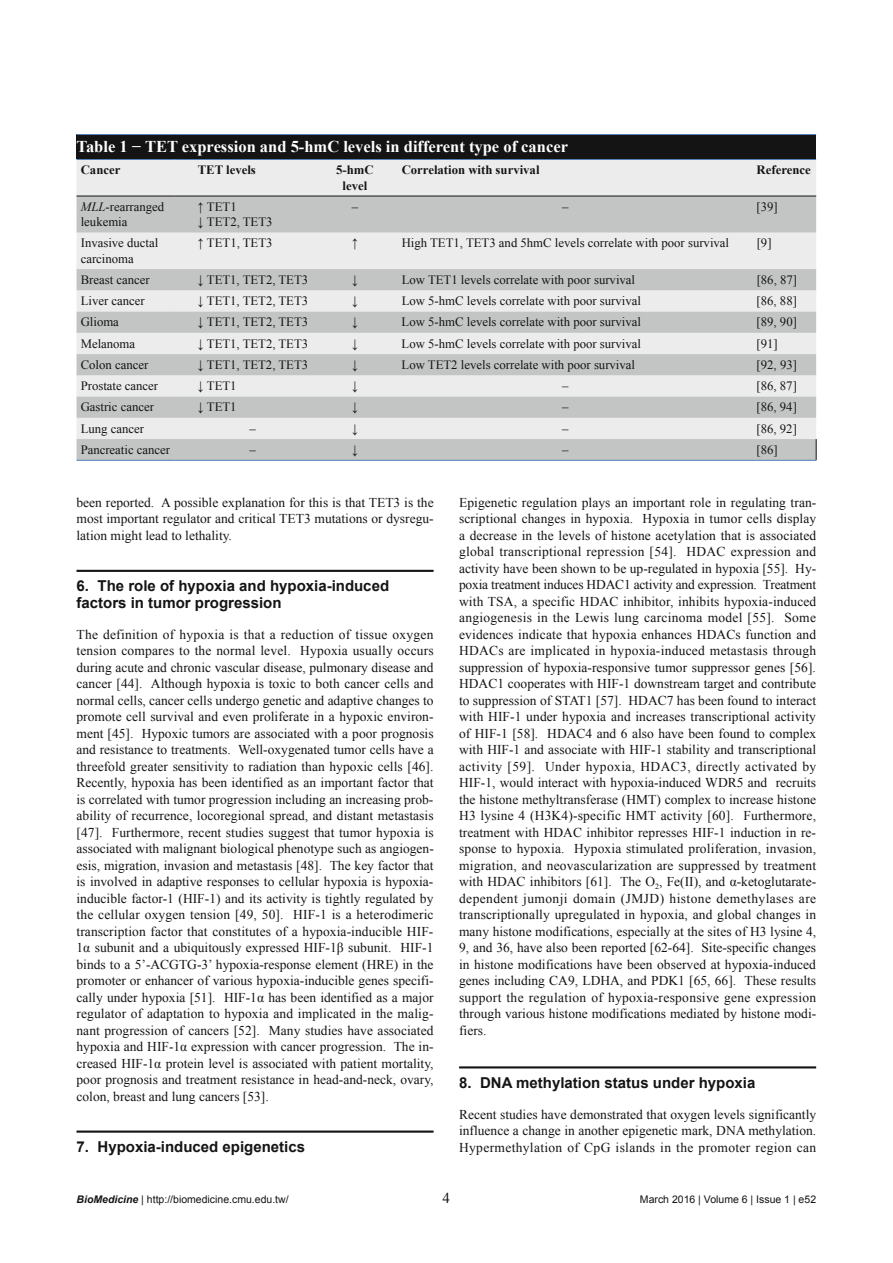
<style>
.page{position:relative;width:893px;height:1263px;background:#fff}
.page>*{position:absolute;margin:0;border:0;box-sizing:border-box;transform-origin:0 0}
.t1{font:700 16.5px "Times New Roman";color:#fff}
.t2{font:700 15px/16.5px "Arial";color:#131413}
.t3{font:15px "Times New Roman";color:#131413}
.t4{font:13.5px/16.5px "Times New Roman";color:#131413;text-align:justify}
.t5{font:12.75px/15.3px "Times New Roman";color:#131413}
.t6{font:700 12.75px/15.3px "Times New Roman";color:#131413;text-align:center}
.t7{font:10.5px "Arial";color:#131413}
.s1{font-style:italic}
.s2{font-weight:700;font-style:italic}
</style>
<div class="page">
<hr style="left:77px;top:570px;width:357px;height:2px;background:#131413">
<hr style="left:77px;top:1131px;width:357px;height:2px;background:#131413">
<hr style="left:459px;top:1066px;width:357px;height:3px;background:#131413">
<div style="left:77px;top:135px;width:739px;height:24px;background:#131413"></div>
<div style="left:77px;top:160px;width:739px;height:36px;background:#ececec"></div>
<svg style="left:77px;top:197px;width:739px;height:263px;background:#d5d6d6"></svg>
<hr style="left:77px;top:134px;width:97px;height:1px;background:#5680b7">
<hr style="left:174px;top:134px;width:642px;height:1px;background:#5680b7">
<hr style="left:77px;top:159px;width:97px;height:1px;background:#5680b7">
<hr style="left:174px;top:159px;width:642px;height:1px;background:#5680b7">
<hr style="left:77px;top:196px;width:97px;height:1px;background:#131413">
<hr style="left:174px;top:196px;width:642px;height:1px;background:#131413">
<svg style="left:816px;top:439px;width:1px;height:21px"></svg>
<hr style="left:77px;top:460px;width:97px;height:1px;background:#5680b7">
<hr style="left:174px;top:460px;width:642px;height:1px;background:#5680b7">
<p class="t1" style="left:77px;top:138px;width:493px">Table 1 − TET expression and 5-hmC levels in different type of cancer</p>
<p class="t6" style="left:81px;top:162px;width:41px">Cancer</p>
<p class="t6" style="left:198px;top:162px;width:60px">TET levels</p>
<p class="t6" style="left:336px;top:162px;width:39px">5-hmC level</p>
<p class="t6" style="left:402px;top:162px;width:139px">Correlation with survival</p>
<p class="t6" style="left:757px;top:162px;width:56px">Reference</p>
<p class="t5" style="left:81px;top:199px;width:85px"><span class="s1">MLL</span>-rearranged leukemia</p>
<p class="t5" style="left:198px;top:199px;width:76px">↑ TET1<br>↓ TET2, TET3</p>
<p class="t5" style="left:352px;top:199px;width:8px">–</p>
<p class="t5" style="left:562px;top:199px;width:8px">–</p>
<p class="t5" style="left:757px;top:199px;width:23px">[39]</p>
<p class="t5" style="left:81px;top:235px;width:79px">Invasive ductal carcinoma</p>
<p class="t5" style="left:198px;top:235px;width:76px">↑ TET1, TET3</p>
<p class="t5" style="left:352px;top:235px;width:8px">↑</p>
<p class="t5" style="left:402px;top:235px;width:329px">High TET1, TET3 and 5hmC levels correlate with poor survival</p>
<p class="t5" style="left:757px;top:235px;width:16px">[9]</p>
<p class="t5" style="left:81px;top:272px;width:71px">Breast cancer</p>
<p class="t5" style="left:198px;top:272px;width:112px">↓ TET1, TET2, TET3</p>
<p class="t5" style="left:352px;top:272px;width:8px">↓</p>
<p class="t5" style="left:402px;top:272px;width:235px">Low TET1 levels correlate with poor survival</p>
<p class="t5" style="left:757px;top:272px;width:42px">[86, 87]</p>
<p class="t5" style="left:81px;top:293px;width:66px">Liver cancer</p>
<p class="t5" style="left:198px;top:293px;width:112px">↓ TET1, TET2, TET3</p>
<p class="t5" style="left:352px;top:293px;width:8px">↓</p>
<p class="t5" style="left:402px;top:293px;width:241px">Low 5-hmC levels correlate with poor survival</p>
<p class="t5" style="left:756px;top:293px;width:42px">[86, 88]</p>
<p class="t5" style="left:81px;top:314px;width:40px">Glioma</p>
<p class="t5" style="left:198px;top:314px;width:112px">↓ TET1, TET2, TET3</p>
<p class="t5" style="left:352px;top:314px;width:8px">↓</p>
<p class="t5" style="left:402px;top:314px;width:241px">Low 5-hmC levels correlate with poor survival</p>
<p class="t5" style="left:756px;top:314px;width:42px">[89, 90]</p>
<p class="t5" style="left:81px;top:336px;width:56px">Melanoma</p>
<p class="t5" style="left:198px;top:336px;width:112px">↓ TET1, TET2, TET3</p>
<p class="t5" style="left:352px;top:336px;width:8px">↓</p>
<p class="t5" style="left:402px;top:336px;width:241px">Low 5-hmC levels correlate with poor survival</p>
<p class="t5" style="left:757px;top:336px;width:23px">[91]</p>
<p class="t5" style="left:81px;top:357px;width:69px">Colon cancer</p>
<p class="t5" style="left:198px;top:357px;width:112px">↓ TET1, TET2, TET3</p>
<p class="t5" style="left:352px;top:357px;width:8px">↓</p>
<p class="t5" style="left:402px;top:357px;width:235px">Low TET2 levels correlate with poor survival</p>
<p class="t5" style="left:756px;top:357px;width:42px">[92, 93]</p>
<p class="t5" style="left:81px;top:378px;width:79px">Prostate cancer</p>
<p class="t5" style="left:198px;top:378px;width:41px">↓ TET1</p>
<p class="t5" style="left:352px;top:378px;width:8px">↓</p>
<p class="t5" style="left:562px;top:378px;width:8px">–</p>
<p class="t5" style="left:756px;top:378px;width:42px">[86, 87]</p>
<p class="t5" style="left:81px;top:399px;width:75px">Gastric cancer</p>
<p class="t5" style="left:198px;top:399px;width:41px">↓ TET1</p>
<p class="t5" style="left:352px;top:399px;width:8px">↓</p>
<p class="t5" style="left:562px;top:399px;width:8px">–</p>
<p class="t5" style="left:756px;top:399px;width:42px">[86, 94]</p>
<p class="t5" style="left:81px;top:421px;width:65px">Lung cancer</p>
<p class="t5" style="left:250px;top:421px;width:8px">–</p>
<p class="t5" style="left:352px;top:421px;width:8px">↓</p>
<p class="t5" style="left:562px;top:421px;width:8px">–</p>
<p class="t5" style="left:756px;top:421px;width:42px">[86, 92]</p>
<p class="t5" style="left:81px;top:442px;width:91px">Pancreatic cancer</p>
<p class="t5" style="left:250px;top:442px;width:8px">–</p>
<p class="t5" style="left:352px;top:442px;width:8px">↓</p>
<p class="t5" style="left:562px;top:442px;width:8px">–</p>
<p class="t5" style="left:756px;top:442px;width:23px">[86]</p>
<p class="t4" style="left:77px;top:494px;width:359px">been reported. A possible explanation for this is that TET3 is the most important regulator and critical TET3 mutations or dysregu&shy;lation might lead to lethality.</p>
<p class="t2" style="left:77px;top:578px;width:314px">6. The role of hypoxia and hypoxia-induced factors in tumor progression</p>
<p class="t4" style="left:77px;top:626px;width:359px">The definition of hypoxia is that a reduction of tissue oxygen tension compares to the normal level. Hypoxia usually occurs during acute and chronic vascular disease, pulmonary disease and cancer [44]. Although hypoxia is toxic to both cancer cells and normal cells, cancer cells undergo genetic and adaptive changes to promote cell survival and even proliferate in a hypoxic environ&shy;ment [45]. Hypoxic tumors are associated with a poor prognosis and resistance to treatments. Well-oxygenated tumor cells have a threefold greater sensitivity to radiation than hypoxic cells [46].<br>Recently, hypoxia has been identified as an important factor that is correlated with tumor progression including an increasing prob&shy;ability of recurrence, locoregional spread, and distant metastasis [47]. Furthermore, recent studies suggest that tumor hypoxia is associated with malignant biological phenotype such as angiogen&shy;esis, migration, invasion and metastasis [48]. The key factor that is involved in adaptive responses to cellular hypoxia is hypoxia&shy;inducible factor-1 (HIF-1) and its activity is tightly regulated by the cellular oxygen tension [49, 50]. HIF-1 is a heterodimeric transcription factor that constitutes of a hypoxia-inducible HIF-1α subunit and a ubiquitously expressed HIF-1β subunit. HIF-1 binds to a 5’-ACGTG-3’ hypoxia-response element (HRE) in the promoter or enhancer of various hypoxia-inducible genes specifi&shy;cally under hypoxia [51]. HIF-1α has been identified as a major regulator of adaptation to hypoxia and implicated in the malig&shy;nant progression of cancers [52]. Many studies have associated hypoxia and HIF-1α expression with cancer progression. The in&shy;creased HIF-1α protein level is associated with patient mortality, poor prognosis and treatment resistance in head-and-neck, ovary, colon, breast and lung cancers [53].</p>
<p class="t2" style="left:77px;top:1138px;width:230px">7. Hypoxia-induced epigenetics</p>
<p class="t4" style="left:459px;top:494px;width:359px">Epigenetic regulation plays an important role in regulating tran&shy;scriptional changes in hypoxia. Hypoxia in tumor cells display a decrease in the levels of histone acetylation that is associated global transcriptional repression [54]. HDAC expression and activity have been shown to be up-regulated in hypoxia [55]. Hy&shy;poxia treatment induces HDAC1 activity and expression. Treatment with TSA, a specific HDAC inhibitor, inhibits hypoxia-induced angiogenesis in the Lewis lung carcinoma model [55]. Some evidences indicate that hypoxia enhances HDACs function and HDACs are implicated in hypoxia-induced metastasis through suppression of hypoxia-responsive tumor suppressor genes [56].<br>HDAC1 cooperates with HIF-1 downstream target and contribute to suppression of STAT1 [57]. HDAC7 has been found to interact with HIF-1 under hypoxia and increases transcriptional activity of HIF-1 [58]. HDAC4 and 6 also have been found to complex with HIF-1 and associate with HIF-1 stability and transcriptional activity [59]. Under hypoxia, HDAC3, directly activated by HIF-1, would interact with hypoxia-induced WDR5 and recruits the histone methyltransferase (HMT) complex to increase histone H3 lysine 4 (H3K4)-specific HMT activity [60]. Furthermore, treatment with HDAC inhibitor represses HIF-1 induction in re&shy;sponse to hypoxia. Hypoxia stimulated proliferation, invasion, migration, and neovascularization are suppressed by treatment with HDAC inhibitors [61]. The O<sub>2</sub>, Fe(II), and α-ketoglutarate&shy;dependent jumonji domain (JMJD) histone demethylases are transcriptionally upregulated in hypoxia, and global changes in many histone modifications, especially at the sites of H3 lysine 4, 9, and 36, have also been reported [62-64]. Site-specific changes in histone modifications have been observed at hypoxia-induced genes including CA9, LDHA, and PDK1 [65, 66]. These results support the regulation of hypoxia-responsive gene expression through various histone modifications mediated by histone modi&shy;fiers.</p>
<p class="t2" style="left:459px;top:1074px;width:298px">8. DNA methylation status under hypoxia</p>
<p class="t4" style="left:459px;top:1106px;width:359px">Recent studies have demonstrated that oxygen levels significantly influence a change in another epigenetic mark, DNA methylation.<br>Hypermethylation of CpG islands in the promoter region can</p>
<p class="t7" style="left:77px;top:1193px;width:214px"><span class="s2">BioMedicine</span> | http://biomedicine.cmu.edu.tw/</p>
<p class="t3" style="left:443px;top:1189px;width:9px">4</p>
<p class="t7" style="left:640px;top:1193px;width:178px">March 2016 | Volume 6 | Issue 1 | e52</p>
</div>
